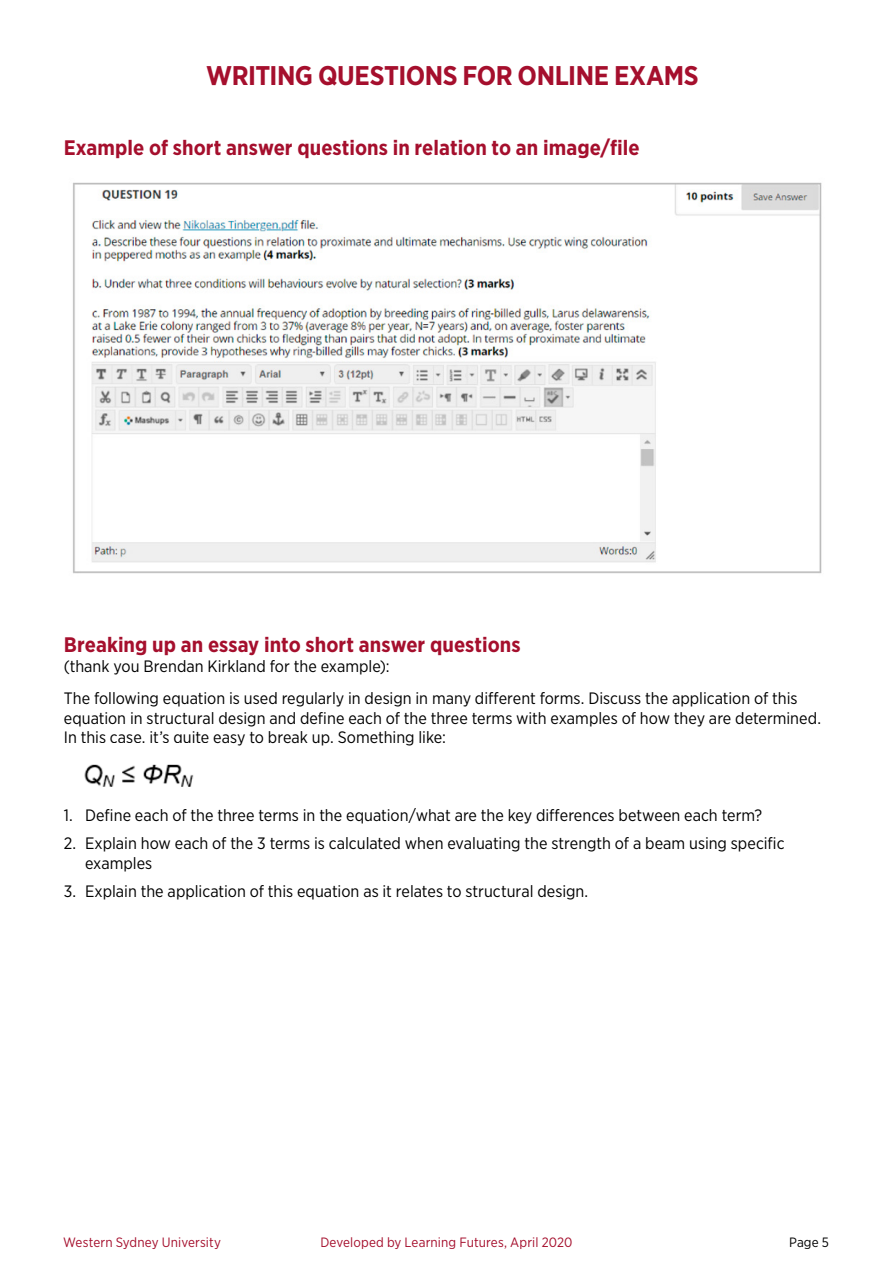
<style>
.page{position:relative;width:893px;height:1263px;background:#fff}
.page>*{position:absolute;margin:0;border:0;box-sizing:border-box;transform-origin:0 0}
.t1{font:700 27px "Gotham Narrow";letter-spacing:-.015em;color:#a50f2d}
.t2{font:700 21px "Gotham Narrow";letter-spacing:.005em;color:#a50f2d}
.t3{font:16.5px/19.5px "Gotham Narrow";color:#000}
.t4{font:13.5px "Gotham Narrow";letter-spacing:.01em;color:#a50f2d}
.t5{font:13.5px "Gotham Narrow";color:#000}
</style>
<div class="page">
<img style="left:73px;top:182px;width:749px;height:392px">
<img style="left:84px;top:764px;width:110px;height:23px">
<h1 class="t1" style="left:206px;top:59px;width:494px">WRITING QUESTIONS FOR ONLINE EXAMS</h1>
<p class="t2" style="left:64px;top:134px;width:577px">Example of short answer questions in relation to an image/file</p>
<p class="t2" style="left:64px;top:631px;width:458px">Breaking up an essay into short answer questions</p>
<p class="t3" style="left:64px;top:649px;width:735px;line-height:32.2px">(thank you Brendan Kirkland for the example):<br>The following equation is used regularly in design in many different forms. Discuss the application of this</p>
<p class="t3" style="left:64px;top:708px;width:759px">equation in structural design and define each of the three terms with examples of how they are determined.<br>In this case, it’s quite easy to break up. Something like:</p>
<p class="t3" style="left:64px;top:805px;width:700px">1. Define each of the three terms in the equation/what are the key differences between each term?</p>
<p class="t3" style="left:85px;top:833px;width:701px;text-indent:-21px">2. Explain how each of the 3 terms is calculated when evaluating the strength of a beam using specific examples</p>
<p class="t3" style="left:64px;top:881px;width:526px">3. Explain the application of this equation as it relates to structural design.</p>
<p class="t4" style="left:63px;top:1234px;width:159px">Western Sydney University</p>
<p class="t4" style="left:320px;top:1234px;width:254px">Developed by Learning Futures, April 2020</p>
<p class="t5" style="left:789px;top:1234px;width:41px">Page 5</p>
</div>
